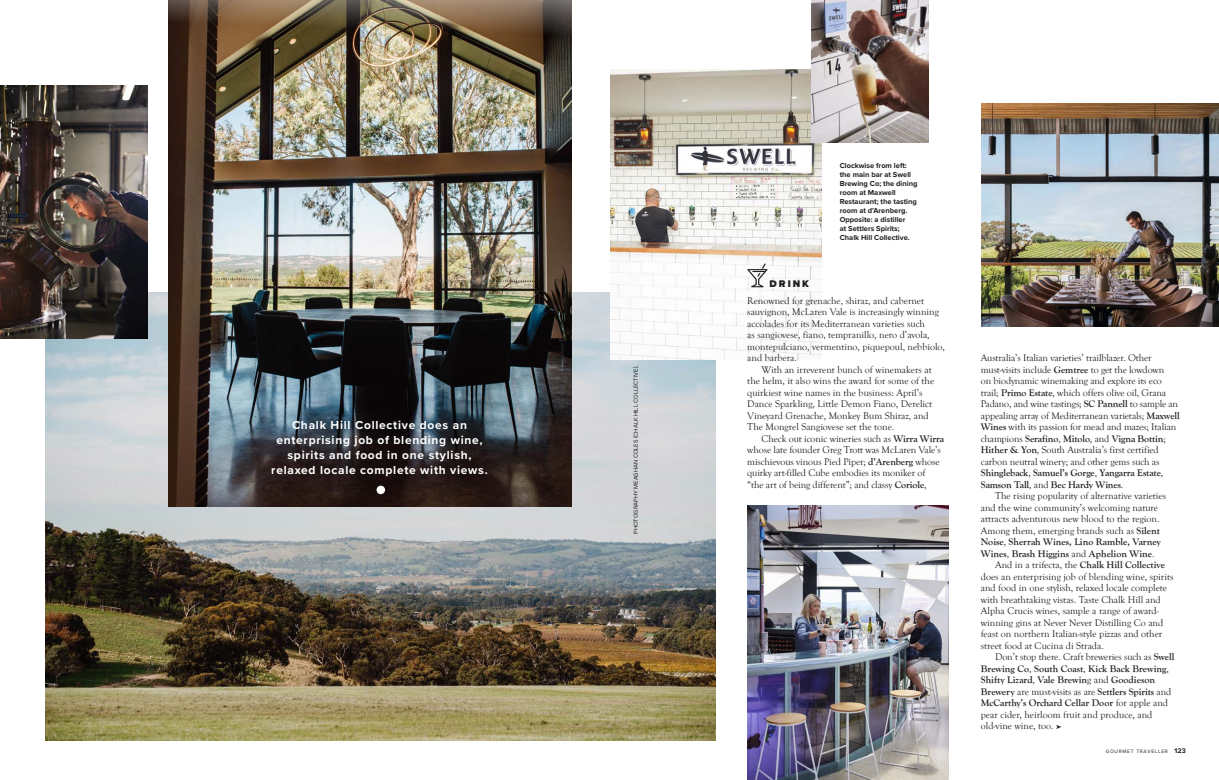
<style>
.page{position:relative;width:1219px;height:780px;background:#fff}
.page>*{position:absolute;margin:0;border:0;box-sizing:border-box;transform-origin:0 0}
.Sell_3{font:700 12px/15px "Proxima Nova";letter-spacing:.06em;color:#fff;text-align:center}
.Drop_Cap_Intro_Parag{font:10px/11.5px "Goudy Old Style T";color:#231f20}
.Boxout_Copy{font:900 10px "Proxima Nova";letter-spacing:.2em;color:#231f20}
.Caption___Credit{font:700 7.5px/9px "Proxima Nova";color:#231f20}
.t1{font:700 7px "Proxima Nova";color:#231f20}
.t2{font:6px "Proxima Nova";color:#231f20}
.t3{font:5px "Proxima Nova";letter-spacing:.14em;color:#231f20}
.s1{font-weight:700}
</style>
<div class="page">
<img style="left:45px;top:293px;width:671px;height:447px">
<img style="left:169px;top:0;width:402px;height:506px">
<img style="left:610px;top:70px;width:211px;height:289px">
<img style="left:981px;top:103px;width:238px;height:223px">
<img style="left:812px;top:0;width:117px;height:142px">
<svg style="left:747px;top:263px;width:21px;height:24px"></svg>
<img style="left:747px;top:505px;width:202px;height:275px">
<div style="left:377px;top:485px;width:8px;height:9px;background:#fff;border-radius:50%"></div>
<img style="left:0;top:85px;width:147px;height:253px">
<p class="Sell_3" style="left:271px;top:417px;width:218px">Chalk Hill Collective does an enterprising job of blending wine, spirits and food in one stylish, relaxed locale complete with views.</p>
<p class="t2" style="left:631px;top:533px;width:170px;rotate:-90deg">PHOTOGRAPHY MEAGHAN COLES (CHALK HILL COLLECTIVE).</p>
<p class="Caption___Credit" style="left:840px;top:161px;width:79px">Clockwise from left: the main bar at Swell<br>Brewing Co; the dining room at Maxwell<br>Restaurant; the tasting room at d’Arenberg.<br>Opposite: a distiller<br>at Settlers Spirits;<br>Chalk Hill Collective.</p>
<p class="Boxout_Copy" style="left:769px;top:276px;width:41px">DRINK</p>
<p class="Drop_Cap_Intro_Parag" style="left:747px;top:295px;width:199px">Renowned for grenache, shiraz, and cabernet sauvignon, McLaren Vale is increasingly winning accolades for its Mediterranean varieties such<br>as sangiovese, fiano, tempranillo, nero d’avola, montepulciano, vermentino, piquepoul, nebbiolo, and barbera.</p>
<p class="Drop_Cap_Intro_Parag" style="left:747px;top:364px;width:188px;text-indent:14px">With an irreverent bunch of winemakers at the helm, it also wins the award for some of the quirkiest wine names in the business: April’s Dance Sparkling, Little Demon Fiano, Derelict Vineyard Grenache, Monkey Bum Shiraz, and The Mongrel Sangiovese set the tone.</p>
<p class="Drop_Cap_Intro_Parag" style="left:747px;top:433px;width:198px;text-indent:14px">Check out iconic wineries such as <span class="s1">Wirra Wirra </span>whose late founder Greg Trott was McLaren Vale’s mischievous vinous Pied Piper; <span class="s1">d’Arenberg</span> whose quirky art-filled Cube embodies its moniker of “the art of being different”; and classy <span class="s1">Coriole</span>,</p>
<p class="Drop_Cap_Intro_Parag" style="left:981px;top:352px;width:200px">Australia’s Italian varieties’ trailblazer. Other must-visits include <span class="s1">Gemtree</span> to get the lowdown<br>on biodynamic winemaking and explore its eco trail; <span class="s1">Primo Estate</span>, which offers olive oil, Grana Padano, and wine tastings; <span class="s1">SC Pannell</span> to sample an appealing array of Mediterranean varietals; <span class="s1">Maxwell Wines</span> with its passion for mead and mazes; Italian champions <span class="s1">Serafino</span>, <span class="s1">Mitolo</span>, and <span class="s1">Vigna Bottin</span>; <span class="s1">Hither &amp; Yon</span>, South Australia’s first certified carbon neutral winery; and other gems such as <span class="s1">Shingleback</span>, <span class="s1">Samuel’s Gorge</span>, <span class="s1">Yangarra Estate</span>, <span class="s1">Samson Tall</span>, and <span class="s1">Bec Hardy Wines</span>.</p>
<p class="Drop_Cap_Intro_Parag" style="left:981px;top:490px;width:187px;text-indent:14px">The rising popularity of alternative varieties and the wine community’s welcoming nature attracts adventurous new blood to the region.<br>Among them, emerging brands such as <span class="s1">Silent Noise</span>, <span class="s1">Sherrah Wines, Lino Ramble, Varney Wines</span>, <span class="s1">Brash Higgins</span> and <span class="s1">Aphelion Wine</span>.</p>
<p class="Drop_Cap_Intro_Parag" style="left:981px;top:559px;width:194px;text-indent:14px">And in a trifecta, the <span class="s1">Chalk Hill Collective </span>does an enterprising job of blending wine, spirits and food in one stylish, relaxed locale complete with breathtaking vistas. Taste Chalk Hill and Alpha Crucis wines, sample a range of award&shy;winning gins at Never Never Distilling Co and feast on northern Italian-style pizzas and other street food at Cucina di Strada.</p>
<p class="Drop_Cap_Intro_Parag" style="left:981px;top:651px;width:195px;text-indent:14px">Don’t stop there. Craft breweries such as <span class="s1">Swell Brewing Co</span>, <span class="s1">South Coast</span>, <span class="s1">Kick Back Brewing</span>, <span class="s1">Shifty Lizard</span>, <span class="s1">Vale Brewin</span>g and <span class="s1">Goodieson Brewery</span> are must-visits as are <span class="s1">Settlers Spirits</span> and <span class="s1">McCarthy’s Orchard Cellar Door</span> for apple and pear cider, heirloom fruit and produce, and old-vine wine, too. ➤</p>
<p class="t3" style="left:1106px;top:747px;width:64px">GOURMET TRAVELLER</p>
<p class="t1" style="left:1175px;top:745px;width:13px">123</p>
</div>
